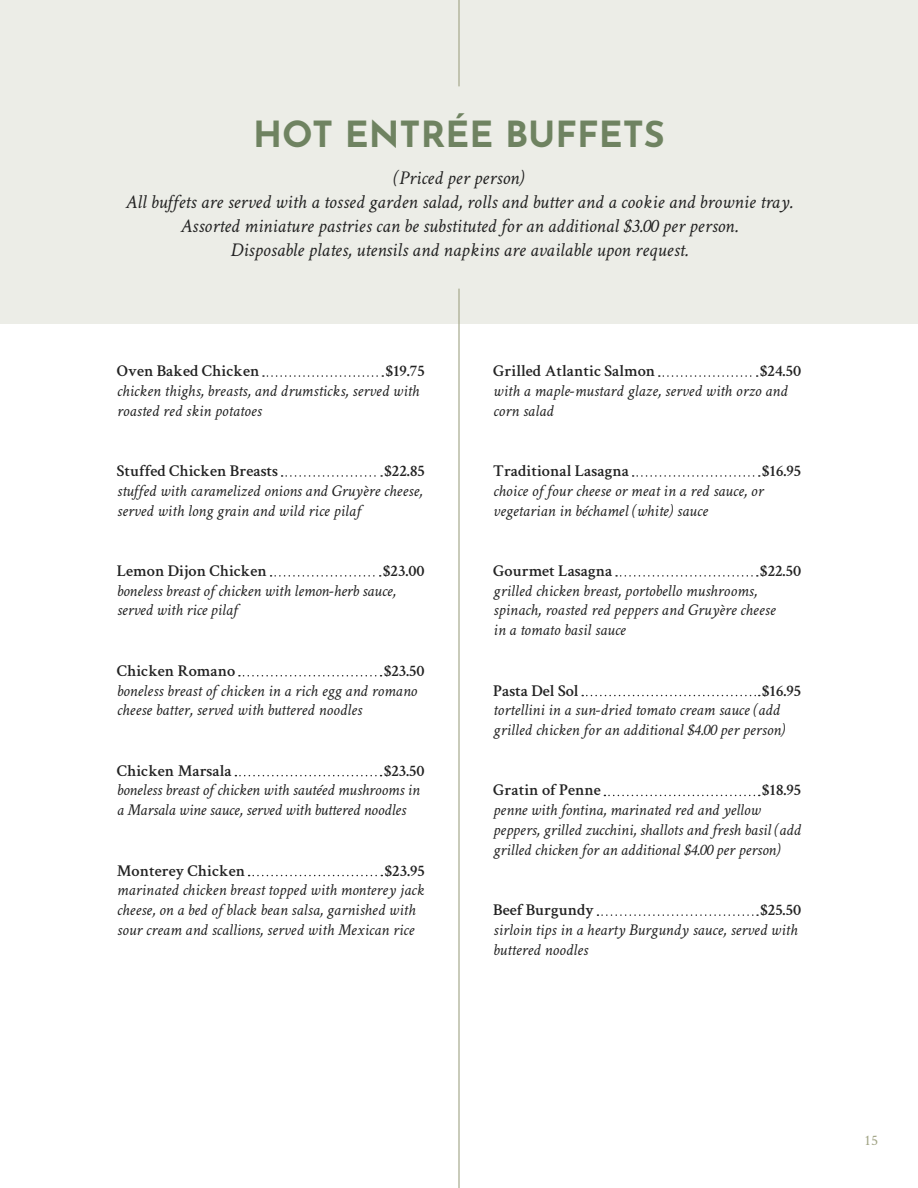
<style>
.page{position:relative;width:918px;height:1188px;background:#fff}
.page>*{position:absolute;margin:0;border:0;box-sizing:border-box;transform-origin:0 0}
.t1{font:700 36px "Josefin Sans";color:#6f8361}
.t2{font:italic 19.5px/24px "Crimson Text";color:#222;text-align:center}
.t3{font:italic 16.5px/19.8px "Crimson Text";color:#222}
.t4{font:600 16.5px "Crimson Text";color:#222}
.t5{font:15px "Crimson Text";color:#a1a485}
</style>
<div class="page">
<div style="left:0;top:0;width:918px;height:324px;background:#ecede7"></div>
<hr style="left:458px;top:0;width:2px;height:86px;background:#a1a485">
<hr style="left:458px;top:289px;width:2px;height:899px;background:#a1a485">
<svg style="left:263px;top:375px;width:120px;height:2px"></svg>
<svg style="left:282px;top:475px;width:100px;height:2px"></svg>
<svg style="left:271px;top:575px;width:110px;height:2px"></svg>
<svg style="left:239px;top:675px;width:143px;height:2px"></svg>
<svg style="left:235px;top:775px;width:147px;height:1px"></svg>
<svg style="left:249px;top:875px;width:133px;height:1px"></svg>
<svg style="left:659px;top:375px;width:99px;height:2px"></svg>
<svg style="left:633px;top:475px;width:127px;height:2px"></svg>
<svg style="left:616px;top:575px;width:142px;height:2px"></svg>
<svg style="left:582px;top:695px;width:178px;height:1px"></svg>
<svg style="left:604px;top:795px;width:156px;height:1px"></svg>
<svg style="left:597px;top:914px;width:161px;height:2px"></svg>
<h1 class="t1" style="left:253px;top:102px;width:413px">HOT ENTRÉE BUFFETS</h1>
<p class="t2" style="left:126px;top:166px;width:668px">(Priced per person)<br>All buffets are served with a tossed garden salad, rolls and butter and a cookie and brownie tray.<br>Assorted miniature pastries can be substituted for an additional $3.00 per person.<br>Disposable plates, utensils and napkins are available upon request.</p>
<p class="t4" style="left:117px;top:359px;width:144px">Oven Baked Chicken</p>
<p class="t4" style="left:386px;top:359px;width:40px">$19.75</p>
<p class="t3" style="left:117px;top:381px;width:304px">chicken thighs, breasts, and drumsticks, served with roasted red skin potatoes</p>
<p class="t4" style="left:117px;top:459px;width:163px">Stuffed Chicken Breasts</p>
<p class="t4" style="left:385px;top:459px;width:42px">$22.85</p>
<p class="t3" style="left:117px;top:481px;width:307px">stuffed with caramelized onions and Gruyère cheese, served with long grain and wild rice pilaf</p>
<p class="t4" style="left:117px;top:559px;width:152px">Lemon Dijon Chicken</p>
<p class="t4" style="left:383px;top:559px;width:43px">$23.00</p>
<p class="t3" style="left:117px;top:581px;width:281px">boneless breast of chicken with lemon-herb sauce, served with rice pilaf</p>
<p class="t4" style="left:117px;top:659px;width:120px">Chicken Romano</p>
<p class="t4" style="left:384px;top:659px;width:42px">$23.50</p>
<p class="t3" style="left:117px;top:681px;width:302px">boneless breast of chicken in a rich egg and romano cheese batter, served with buttered noodles</p>
<p class="t4" style="left:117px;top:759px;width:116px">Chicken Marsala</p>
<p class="t4" style="left:384px;top:759px;width:42px">$23.50</p>
<p class="t3" style="left:117px;top:780px;width:304px">boneless breast of chicken with sautéed mushrooms in a Marsala wine sauce, served with buttered noodles</p>
<p class="t4" style="left:117px;top:859px;width:130px">Monterey Chicken</p>
<p class="t4" style="left:385px;top:859px;width:41px">$23.95</p>
<p class="t3" style="left:117px;top:880px;width:309px">marinated chicken breast topped with monterey jack cheese, on a bed of black bean salsa, garnished with sour cream and scallions, served with Mexican rice</p>
<p class="t4" style="left:493px;top:359px;width:163px">Grilled Atlantic Salmon</p>
<p class="t4" style="left:760px;top:359px;width:42px">$24.50</p>
<p class="t3" style="left:493px;top:381px;width:296px">with a maple-mustard glaze, served with orzo and corn salad</p>
<p class="t4" style="left:493px;top:459px;width:137px">Traditional Lasagna</p>
<p class="t4" style="left:762px;top:459px;width:40px">$16.95</p>
<p class="t3" style="left:493px;top:481px;width:272px">choice of four cheese or meat in a red sauce, or vegetarian in béchamel (white) sauce</p>
<p class="t4" style="left:493px;top:559px;width:121px">Gourmet Lasagna</p>
<p class="t4" style="left:760px;top:559px;width:42px">$22.50</p>
<p class="t3" style="left:493px;top:581px;width:284px">grilled chicken breast, portobello mushrooms, spinach, roasted red peppers and Gruyère cheese in a tomato basil sauce</p>
<p class="t4" style="left:493px;top:679px;width:87px">Pasta Del Sol</p>
<p class="t4" style="left:762px;top:679px;width:40px">$16.95</p>
<p class="t3" style="left:493px;top:700px;width:294px">tortellini in a sun-dried tomato cream sauce (add grilled chicken for an additional $4.00 per person)</p>
<p class="t4" style="left:493px;top:779px;width:109px">Gratin of Penne</p>
<p class="t4" style="left:762px;top:779px;width:40px">$18.95</p>
<p class="t3" style="left:493px;top:800px;width:309px">penne with fontina, marinated red and yellow peppers, grilled zucchini, shallots and fresh basil (add grilled chicken for an additional $4.00 per person)</p>
<p class="t4" style="left:493px;top:898px;width:102px">Beef Burgundy</p>
<p class="t4" style="left:761px;top:898px;width:42px">$25.50</p>
<p class="t3" style="left:493px;top:920px;width:306px">sirloin tips in a hearty Burgundy sauce, served with buttered noodles</p>
<p class="t5" style="left:864px;top:1129px;width:16px">15</p>
</div>
